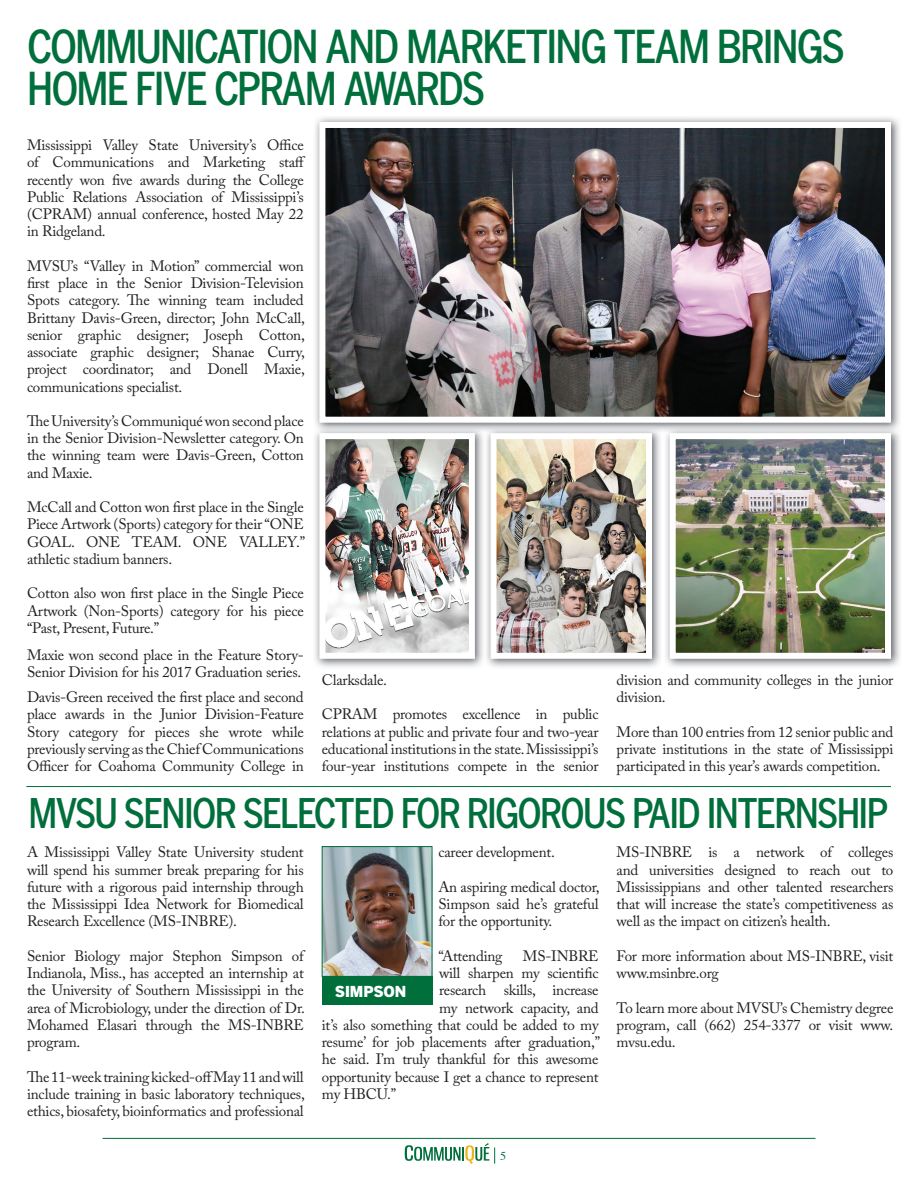
<style>
.page{position:relative;width:918px;height:1188px;background:#fff}
.page>*{position:absolute;margin:0;border:0;box-sizing:border-box;transform-origin:0 0}
.t1{font:45px/42px "Benton Got Cn Med";letter-spacing:-.04em;color:#006f3c}
.t2{font:40.5px "Benton Got Cn Med";letter-spacing:-.04em;color:#006f3c}
.t3{font:15px/17.2px "Adobe Caslon Pro";letter-spacing:-.015em;color:#231f20;text-align:justify}
.t4{font:15px "Benton Got Blk";color:#fff}
.t5{font:12px "Times";color:#006f3c}
</style>
<div class="page">
<img style="left:324px;top:848px;width:106px;height:127px">
<div style="left:322px;top:846px;width:110px;height:131px;border:1px solid #006f3c"></div>
<div style="left:322px;top:977px;width:110px;height:28px;background:#006f3c"></div>
<svg style="left:405px;top:1143px;width:90px;height:21px"></svg>
<hr style="left:103px;top:1138px;width:712px;height:1px;background:#006f3c">
<hr style="left:26px;top:786px;width:865px;height:1px;background:#006f3c">
<img style="left:315px;top:117px;width:373px;height:310px">
<img style="left:688px;top:117px;width:212px;height:310px">
<img style="left:326px;top:129px;width:558px;height:287px">
<div style="left:319px;top:122px;width:572px;height:301px;border:6px solid #fff"></div>
<img style="left:315px;top:433px;width:345px;height:234px">
<img style="left:326px;top:440px;width:142px;height:212px">
<div style="left:319px;top:433px;width:156px;height:226px;border:6px solid #fff"></div>
<img style="left:484px;top:433px;width:2px;height:234px">
<img style="left:498px;top:440px;width:147px;height:212px">
<div style="left:491px;top:433px;width:161px;height:226px;border:6px solid #fff"></div>
<img style="left:663px;top:427px;width:237px;height:240px">
<img style="left:677px;top:440px;width:207px;height:212px">
<div style="left:670px;top:433px;width:221px;height:226px;border:6px solid #fff"></div>
<h1 class="t1" style="left:27px;top:25px;width:819px">COMMUNICATION AND MARKETING TEAM BRINGS<br>HOME FIVE CPRAM AWARDS</h1>
<p class="t3" style="left:27px;top:136px;width:280px;text-align:left">Mississippi Valley State University’s Office of Communications and Marketing staff recently won five awards during the College Public Relations Association of Mississippi’s (CPRAM) annual conference, hosted May 22 in Ridgeland.</p>
<p class="t3" style="left:27px;top:257px;width:279px">MVSU’s “Valley in Motion” commercial won first place in the Senior Division-Television Spots category. The winning team included Brittany Davis-Green, director; John McCall, senior graphic designer; Joseph Cotton, associate graphic designer; Shanae Curry, project coordinator; and Donell Maxie, communications specialist.</p>
<p class="t3" style="left:27px;top:412px;width:278px">The University’s Communiqué won second place in the Senior Division-Newsletter category. On the winning team were Davis-Green, Cotton and Maxie.</p>
<p class="t3" style="left:27px;top:498px;width:280px">McCall and Cotton won first place in the Single Piece Artwork (Sports) category for their “ONE GOAL. ONE TEAM. ONE VALLEY.” athletic stadium banners.</p>
<p class="t3" style="left:27px;top:585px;width:278px">Cotton also won first place in the Single Piece Artwork (Non-Sports) category for his piece “Past, Present, Future.”</p>
<p class="t3" style="left:27px;top:646px;width:278px">Maxie won second place in the Feature Story-<br>Senior Division for his 2017 Graduation series.</p>
<p class="t3" style="left:27px;top:688px;width:278px">Davis-Green received the first place and second place awards in the Junior Division-Feature Story category for pieces she wrote while previously serving as the Chief Communications Officer for Coahoma Community College in</p>
<p class="t3" style="left:322px;top:671px;width:67px">Clarksdale.</p>
<p class="t3" style="left:322px;top:705px;width:278px">CPRAM promotes excellence in public relations at public and private four and two-year educational institutions in the state. Mississippi’s four-year institutions compete in the senior</p>
<p class="t3" style="left:617px;top:671px;width:278px">division and community colleges in the junior division.</p>
<p class="t3" style="left:617px;top:723px;width:278px">More than 100 entries from 12 senior public and private institutions in the state of Mississippi participated in this year’s awards competition.</p>
<h2 class="t2" style="left:29px;top:789px;width:861px">MVSU SENIOR SELECTED FOR RIGOROUS PAID INTERNSHIP</h2>
<p class="t3" style="left:27px;top:843px;width:278px">A Mississippi Valley State University student will spend his summer break preparing for his future with a rigorous paid internship through the Mississippi Idea Network for Biomedical Research Excellence (MS-INBRE).</p>
<p class="t3" style="left:27px;top:947px;width:279px">Senior Biology major Stephon Simpson of Indianola, Miss., has accepted an internship at the University of Southern Mississippi in the area of Microbiology, under the direction of Dr.<br>Mohamed Elasari through the MS-INBRE program.</p>
<p class="t3" style="left:27px;top:1068px;width:279px">The 11-week training kicked-offMay 11 and will include training in basic laboratory techniques, ethics, biosafety, bioinformatics and professional</p>
<p class="t3" style="left:438px;top:843px;width:118px">career development.</p>
<p class="t3" style="left:438px;top:878px;width:163px">An aspiring medical doctor, Simpson said he’s grateful for the opportunity.</p>
<p class="t3" style="left:438px;top:947px;width:66px">“Attending</p>
<p class="t3" style="left:523px;top:947px;width:77px">MS-INBRE</p>
<p class="t3" style="left:439px;top:964px;width:161px">will sharpen my scientific</p>
<p class="t3" style="left:439px;top:981px;width:161px">research skills, increase</p>
<p class="t3" style="left:439px;top:999px;width:161px">my network capacity, and</p>
<p class="t3" style="left:322px;top:1016px;width:278px">it’s also something that could be added to my</p>
<p class="t3" style="left:322px;top:1033px;width:280px">resume’ for job placements after graduation,”</p>
<p class="t3" style="left:322px;top:1050px;width:278px">he said. I’m truly thankful for this awesome</p>
<p class="t3" style="left:322px;top:1068px;width:278px">opportunity because I get a chance to represent</p>
<p class="t3" style="left:322px;top:1085px;width:76px">my HBCU.”</p>
<p class="t4" style="left:335px;top:982px;width:73px">SIMPSON</p>
<p class="t5" style="left:500px;top:1145px;width:7px">5</p>
<p class="t3" style="left:617px;top:843px;width:278px">MS-INBRE is a network of colleges and universities designed to reach out to Mississippians and other talented researchers that will increase the state’s competitiveness as well as the impact on citizen’s health.</p>
<p class="t3" style="left:617px;top:947px;width:278px">For more information about MS-INBRE, visit www.msinbre.org</p>
<p class="t3" style="left:617px;top:999px;width:278px">To learn more about MVSU’s Chemistry degree program, call (662) 254-3377 or visit www. mvsu.edu.</p>
</div>
